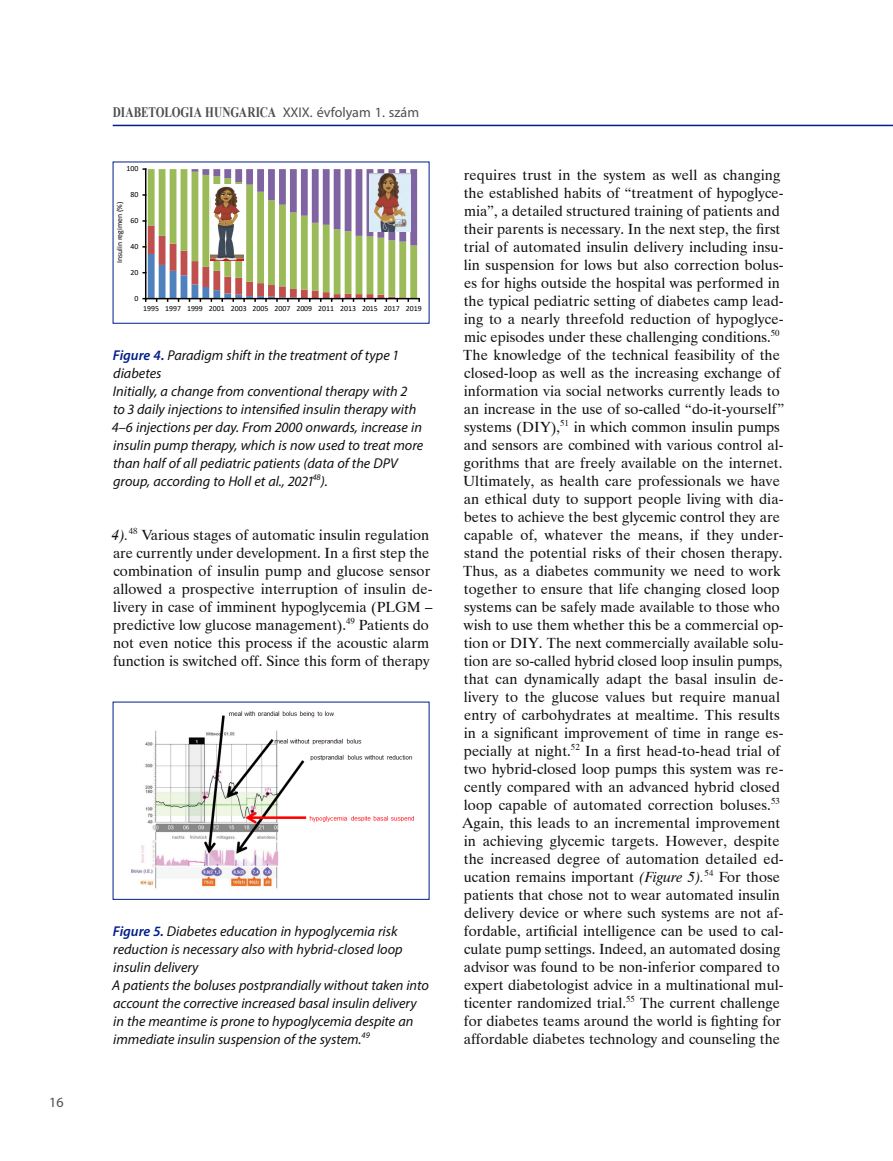
<style>
.page{position:relative;width:893px;height:1161px;background:#fff}
.page>*{position:absolute;margin:0;border:0;box-sizing:border-box;transform-origin:0 0}
.Normál_beütés_nélkül{font:14.7px/18px "Dutch 801 BTWGL4";color:#11110f}
.t1{font:700 14.55px "Times New Roman";letter-spacing:-.01em;color:#4d4f4e;scale:.78 1}
.t2{font:italic 14.25px/18px "Myriad Pro";color:#11110f}
.t3{font:14.1px "Myriad Pro";color:#4d4f4e}
.t4{font:7.8px "Calibri";letter-spacing:.005em;color:#000}
.s1{font-family:"Myriad Pro";font-weight:400;font-size:14.1px}
.s2{font-weight:600;color:#001e8a}
.s3{font-style:italic}
</style>
<div class="page">
<hr style="left:113px;top:125px;width:780px;height:1px;background:#001e8a">
<svg style="left:112px;top:124px;width:308px;height:177px"></svg>
<img style="left:210px;top:184px;width:33px;height:76px">
<img style="left:369px;top:173px;width:41px;height:59px">
<img style="left:131px;top:711px;width:283px;height:178px">
<div style="left:113px;top:702px;width:316px;height:198px;border:1px solid #001e8a"></div>
<p class="t3" style="left:49px;top:1094px;width:16px">16</p>
<p class="t1" style="left:113px;top:102px;width:394px">DIABETOLOGIA HUNGARICA <span class="s1">XXIX. évfolyam 1. szám</span></p>
<p class="t4" style="left:127px;top:163px;width:13px">100</p>
<p class="t4" style="left:131px;top:189px;width:9px">80</p>
<p class="t4" style="left:114px;top:263px;width:63px;rotate:-90deg">Insulin regimen (%)</p>
<p class="t4" style="left:131px;top:215px;width:9px">60</p>
<p class="t4" style="left:131px;top:241px;width:9px">40</p>
<p class="t4" style="left:131px;top:267px;width:9px">20</p>
<p class="t4" style="left:134px;top:293px;width:5px">0</p>
<p class="t4" style="left:143px;top:303px;width:280px">1995 1997 1999 2001 2003 2005 2007 2009 2011 2013 2015 2017 2019</p>
<p class="t2" style="left:113px;top:346px;width:286px"><span class="s2">Figure 4.</span> Paradigm shift in the treatment of type 1 diabetes</p>
<p class="t2" style="left:112px;top:382px;width:313px">Initially, a change from conventional therapy with 2<br>to 3 daily injections to intensified insulin therapy with 4–6 injections per day. From 2000 onwards, increase in insulin pump therapy, which is now used to treat more than half of all pediatric patients (data of the DPV group, according to Holl et al., 2021<sup>48</sup>).</p>
<p class="Normál_beütés_nélkül" style="left:112px;top:525px;width:322px"><span class="s3">4).</span><sup>48</sup> Various stages of automatic insulin regulation are currently under development. In a first step the combination of insulin pump and glucose sensor allowed a prospective interruption of insulin de&shy;livery in case of imminent hypoglycemia (PLGM – predictive low glucose management).<sup>49</sup> Patients do not even notice this process if the acoustic alarm function is switched off. Since this form of therapy</p>
<p class="t2" style="left:113px;top:922px;width:291px"><span class="s2">Figure 5.</span> Diabetes education in hypoglycemia risk reduction is necessary also with hybrid-closed loop insulin delivery</p>
<p class="t2" style="left:112px;top:976px;width:318px">A patients the boluses postprandially without taken into account the corrective increased basal insulin delivery in the meantime is prone to hypoglycemia despite an immediate insulin suspension of the system.<sup>49</sup></p>
<p class="Normál_beütés_nélkül" style="left:462px;top:165px;width:324px">requires trust in the system as well as changing the established habits of “treatment of hypoglyce&shy;mia”, a detailed structured training of patients and their parents is necessary. In the next step, the first trial of automated insulin delivery including insu&shy;lin suspension for lows but also correction bolus&shy;es for highs outside the hospital was performed in the typical pediatric setting of diabetes camp lead&shy;ing to a nearly threefold reduction of hypoglyce&shy;mic episodes under these challenging conditions.<sup>50<br></sup>The knowledge of the technical feasibility of the closed-loop as well as the increasing exchange of information via social networks currently leads to an increase in the use of so-called “do-it-yourself” systems (DIY),<sup>51</sup> in which common insulin pumps and sensors are combined with various control al&shy;gorithms that are freely available on the internet.<br>Ultimately, as health care professionals we have an ethical duty to support people living with dia&shy;betes to achieve the best glycemic control they are capable of, whatever the means, if they under&shy;stand the potential risks of their chosen therapy.<br>Thus, as a diabetes community we need to work together to ensure that life changing closed loop systems can be safely made available to those who wish to use them whether this be a commercial op&shy;tion or DIY. The next commercially available solu&shy;tion are so-called hybrid closed loop insulin pumps, that can dynamically adapt the basal insulin de&shy;livery to the glucose values but require manual entry of carbohydrates at mealtime. This results in a significant improvement of time in range es&shy;pecially at night.<sup>52</sup> In a first head-to-head trial of two hybrid-closed loop pumps this system was re&shy;cently compared with an advanced hybrid closed loop capable of automated correction boluses.<sup>53<br></sup>Again, this leads to an incremental improvement in achieving glycemic targets. However, despite the increased degree of automation detailed ed&shy;ucation remains important <span class="s3">(Figure 5).</span><sup>54</sup> For those patients that chose not to wear automated insulin delivery device or where such systems are not af&shy;fordable, artificial intelligence can be used to cal&shy;culate pump settings. Indeed, an automated dosing advisor was found to be non-inferior compared to expert diabetologist advice in a multinational mul&shy;ticenter randomized trial.<sup>55</sup> The current challenge for diabetes teams around the world is fighting for affordable diabetes technology and counseling the</p>
</div>
